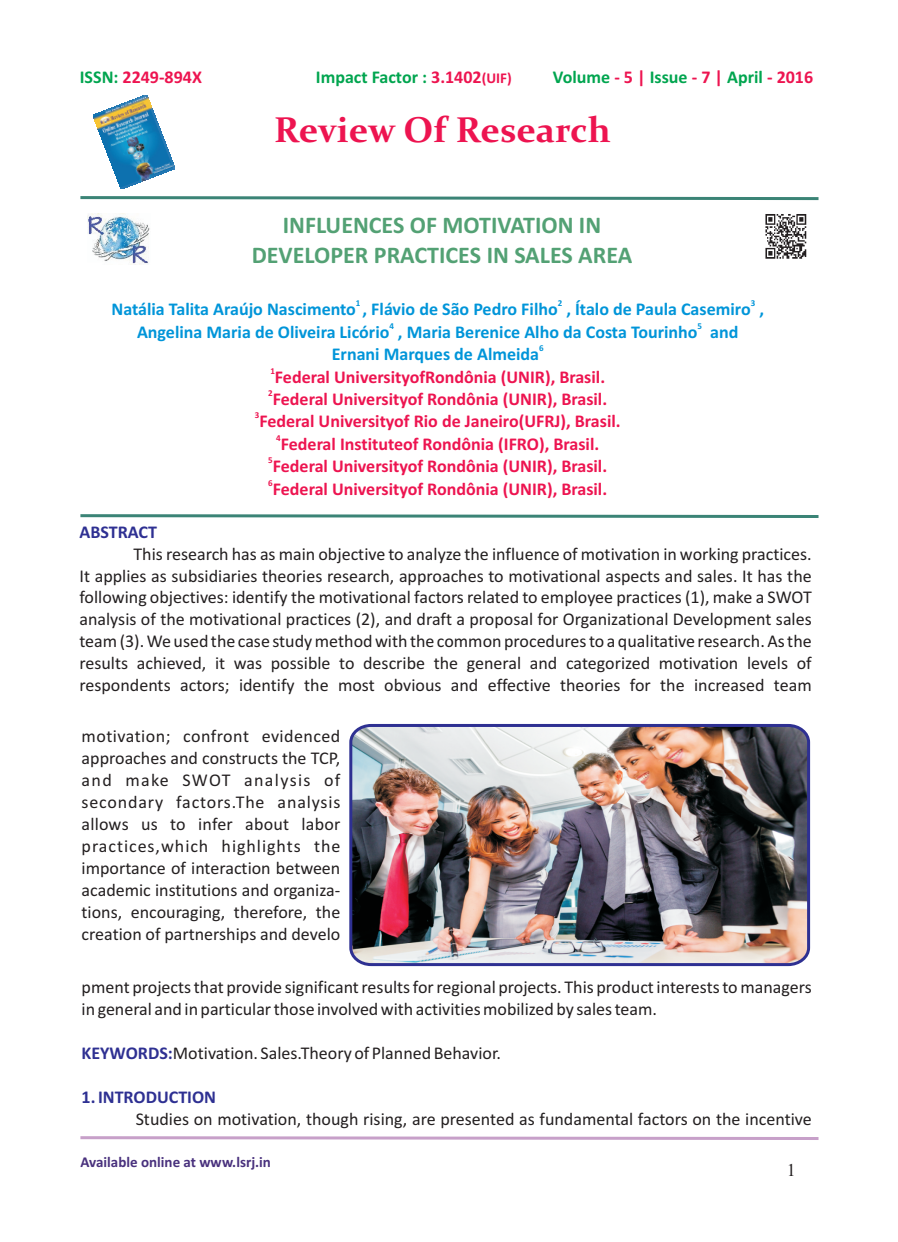
<style>
.page{position:relative;width:898px;height:1242px;background:#fff}
.page>*{position:absolute;margin:0;border:0;box-sizing:border-box;transform-origin:0 0}
.t1{font:700 36px "Constantia";color:#ed1450}
.t2{font:700 24px/29.2px "Calibri";color:#53a174;text-align:center}
.t3{font:18px/21.9px "Calibri";color:#231f20;text-align:justify}
.t4{font:700 18px "Calibri";color:#ed1450}
.t5{font:700 18px "Calibri";color:#0095d9}
.t6{font:700 18px "Calibri";color:#00a54f}
.t7{font:700 18px "Calibri";color:#2e3092}
.t8{font:18px "Times New Roman";color:#231f20}
.t9{font:700 15px "Calibri";color:#49317d}
.t10{font:700 9px "Calibri";color:#0095d9}
.t11{font:700 9px "Calibri";color:#ed1450}
.s1{color:#00a54f}
.s2{color:#ed1450}
.s3{font-size:15px;color:#ed1450}
.s4{font-weight:700;color:#2e3092}
</style>
<div class="page">
<img style="left:765px;top:214px;width:42px;height:45px">
<svg style="left:80px;top:1136px;width:739px;height:4px;background:#d4b7d6"></svg>
<svg style="left:80px;top:196px;width:739px;height:5px"></svg>
<svg style="left:80px;top:514px;width:739px;height:4px;background:#6ba298"></svg>
<img style="left:349px;top:724px;width:462px;height:243px">
<img style="left:87px;top:214px;width:63px;height:50px">
<img style="left:93px;top:95px;width:82px;height:94px">
<p class="t4" style="left:80px;top:69px;width:124px"><span class="s1">ISSN:</span> 2249-894X</p>
<p class="t6" style="left:316px;top:69px;width:197px">Impact Factor : <span class="s2">3.1402</span><span class="s3">(UIF)</span></p>
<p class="t6" style="left:552px;top:69px;width:262px">Volume <span class="s2">- 5 |</span> Issue <span class="s2">- 7 |</span> April <span class="s2">- 2016</span></p>
<h1 class="t1" style="left:274px;top:115px;width:338px">Review Of Research</h1>
<h2 class="t2" style="left:251px;top:213px;width:382px">INFLUENCES OF MOTIVATION IN<br>DEVELOPER PRACTICES IN SALES AREA</h2>
<p class="t10" style="left:356px;top:299px;width:6px">1</p>
<p class="t10" style="left:557px;top:299px;width:6px">2</p>
<p class="t10" style="left:750px;top:299px;width:6px">3</p>
<p class="t5" style="left:111px;top:302px;width:653px">Natália Talita Araújo Nascimento , Flávio de São Pedro Filho , Ítalo de Paula Casemiro ,</p>
<p class="t10" style="left:389px;top:322px;width:6px">4</p>
<p class="t10" style="left:697px;top:322px;width:6px">5</p>
<p class="t5" style="left:137px;top:324px;width:602px">Angelina Maria de Oliveira Licório , Maria Berenice Alho da Costa Tourinho and</p>
<p class="t10" style="left:539px;top:344px;width:6px">6</p>
<p class="t5" style="left:332px;top:346px;width:209px">Ernani Marques de Almeida</p>
<p class="t11" style="left:270px;top:367px;width:6px">1</p>
<p class="t4" style="left:275px;top:369px;width:331px">Federal UniversityofRondônia (UNIR), Brasil.</p>
<p class="t11" style="left:268px;top:389px;width:6px">2</p>
<p class="t4" style="left:273px;top:391px;width:336px">Federal Universityof Rondônia (UNIR), Brasil.</p>
<p class="t11" style="left:255px;top:411px;width:6px">3</p>
<p class="t4" style="left:259px;top:414px;width:362px">Federal Universityof Rio de Janeiro(UFRJ), Brasil.</p>
<p class="t11" style="left:276px;top:434px;width:6px">4</p>
<p class="t4" style="left:281px;top:436px;width:320px">Federal Instituteof Rondônia (IFRO), Brasil.</p>
<p class="t11" style="left:268px;top:456px;width:6px">5</p>
<p class="t4" style="left:273px;top:458px;width:336px">Federal Universityof Rondônia (UNIR), Brasil.</p>
<p class="t11" style="left:268px;top:479px;width:6px">6</p>
<p class="t4" style="left:273px;top:481px;width:336px">Federal Universityof Rondônia (UNIR), Brasil.</p>
<p class="t7" style="left:79px;top:524px;width:79px">ABSTRACT</p>
<p class="t3" style="left:79px;top:544px;width:733px;text-indent:54px">This research has as main objective to analyze the influence of motivation in working practices.<br>It applies as subsidiaries theories research, approaches to motivational aspects and sales. It has the following objectives: identify the motivational factors related to employee practices (1), make a SWOT analysis of the motivational practices (2), and draft a proposal for Organizational Development sales team (3). We used the case study method with the common procedures to a qualitative research. As the results achieved, it was possible to describe the general and categorized motivation levels of respondents actors; identify the most obvious and effective theories for the increased team</p>
<p class="t3" style="left:82px;top:726px;width:260px">motivation; confront evidenced approaches and constructs the TCP, and make SWOT analysis of secondary factors.The analysis allows us to infer about labor practices,which highlights the importance of interaction between academic institutions and organiza&shy;tions, encouraging, therefore, the creation of partnerships and develo</p>
<p class="t3" style="left:82px;top:977px;width:731px">pment projects that provide significant results for regional projects. This product interests to managers in general and in particular those involved with activities mobilized by sales team.</p>
<p class="t3" style="left:82px;top:1043px;width:421px"><span class="s4">KEYWORDS:</span>Motivation. Sales.Theory of Planned Behavior.</p>
<p class="t7" style="left:82px;top:1089px;width:136px">1. INTRODUCTION</p>
<p class="t3" style="left:136px;top:1109px;width:677px">Studies on motivation, though rising, are presented as fundamental factors on the incentive</p>
<p class="t9" style="left:80px;top:1155px;width:192px">Available online at www.lsrj.in</p>
<p class="t8" style="left:786px;top:1164px;width:10px">1</p>
</div>
